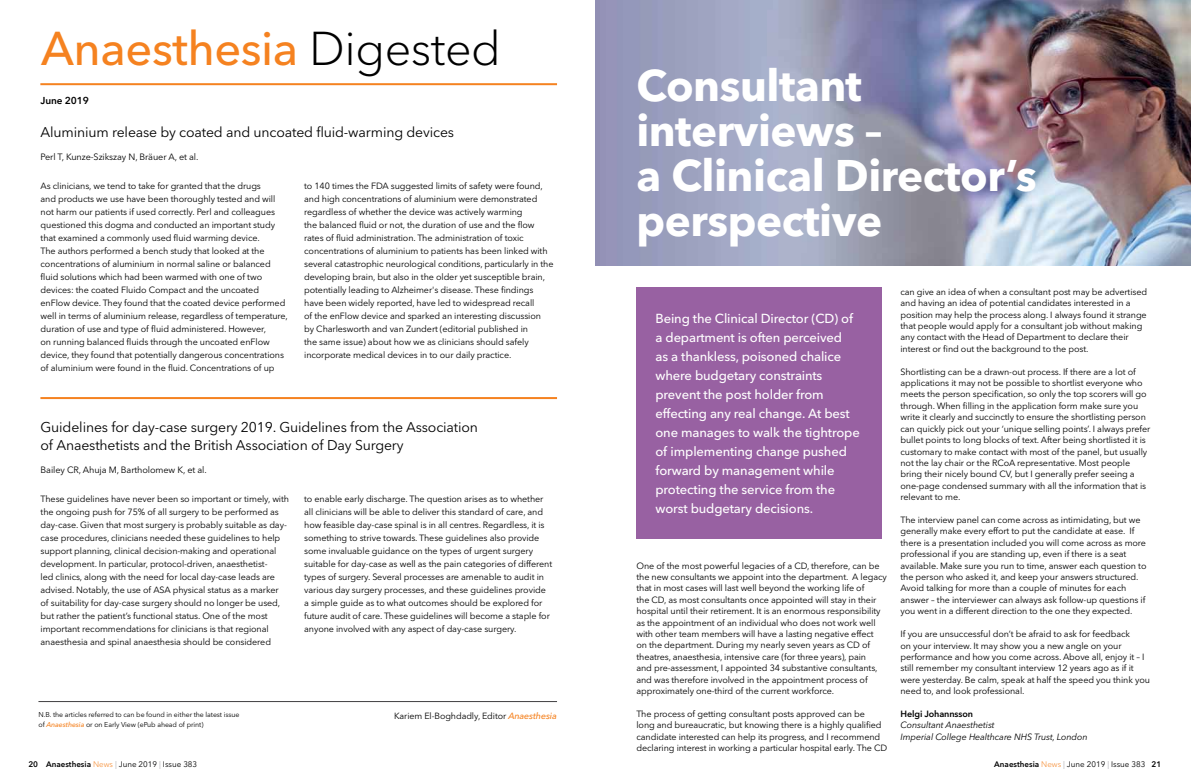
<style>
.page{position:relative;width:1191px;height:783px;background:#fff}
.page>*{position:absolute;margin:0;border:0;box-sizing:border-box;transform-origin:0 0}
.t1{font:500 47px "Avenir Next LT Pro";letter-spacing:-.01em;color:#f58220}
.t2{font:700 43.8px/45px "Avenir Next LT Pro";letter-spacing:-.01em;color:#fff}
.t3{font:14px/18px "Avenir Next LT Pro";letter-spacing:-.01em;color:#000}
.t4{font:500 13px/19px "Avenir Next LT Pro";letter-spacing:-.01em;color:#fff}
.t5{font:600 10px "Avenir Next LT Pro";letter-spacing:-.01em;color:#000}
.t6{font:9.1px "Avenir Next LT Pro";letter-spacing:-.01em;color:#000}
.t7{font:9px/13px "Avenir Next LT Pro";letter-spacing:-.01em;color:#000}
.t8{font:italic 9px/11.4px "Avenir Next LT Pro";letter-spacing:-.01em;color:#000}
.t9{font:600 9px "Avenir Next LT Pro";letter-spacing:-.01em;color:#000}
.t10{font:8.9px "Avenir Next LT Pro";letter-spacing:-.01em;color:#000}
.t11{font:8px "Avenir Next LT Pro";color:#000}
.t12{font:7px/10px "Avenir Next LT Pro";letter-spacing:-.01em;color:#000}
.s1{font-weight:300;color:#000}
.s2{font-weight:500;font-style:italic;color:#f58220}
.s3{font-weight:500;font-style:italic;font-size:9px;color:#f58220}
.s4{font-weight:600}
.s5{font-weight:300;color:#f58220}
.s6{color:#a7a9ac}
</style>
<div class="page">
<img style="left:595px;top:0;width:596px;height:265px">
<div style="left:636px;top:288px;width:246px;height:251px;background:#9861a2"></div>
<hr style="left:40px;top:83px;width:517px;height:2px;background:#f58220">
<hr style="left:38px;top:701px;width:519px;height:1px;background:#414042">
<hr style="left:40px;top:397px;width:517px;height:2px;background:#f58220">
<h1 class="t1" style="left:41px;top:20px;width:462px">Anaesthesia <span class="s1">Digested</span></h1>
<p class="t5" style="left:40px;top:94px;width:50px">June 2019</p>
<h3 class="t3" style="left:41px;top:123px;width:415px">Aluminium release by coated and uncoated fluid-warming devices</h3>
<p class="t6" style="left:41px;top:151px;width:159px">Perl T, Kunze-Szikszay N, Bräuer A, et al.</p>
<p class="t7" style="left:41px;top:179px;width:249px">As clinicians, we tend to take for granted that the drugs<br>and products we use have been thoroughly tested and will not harm our patients if used correctly. Perl and colleagues questioned this dogma and conducted an important study that examined a commonly used fluid warming device.<br>The authors performed a bench study that looked at the concentrations of aluminium in normal saline or balanced fluid solutions which had been warmed with one of two devices: the coated Fluido Compact and the uncoated enFlow device. They found that the coated device performed well in terms of aluminium release, regardless of temperature, duration of use and type of fluid administered. However,<br>on running balanced fluids through the uncoated enFlow device, they found that potentially dangerous concentrations of aluminium were found in the fluid. Concentrations of up</p>
<p class="t7" style="left:304px;top:179px;width:251px">to 140 times the FDA suggested limits of safety were found, and high concentrations of aluminium were demonstrated regardless of whether the device was actively warming<br>the balanced fluid or not, the duration of use and the flow rates of fluid administration. The administration of toxic concentrations of aluminium to patients has been linked with several catastrophic neurological conditions, particularly in the developing brain, but also in the older yet susceptible brain, potentially leading to Alzheimer's disease. These findings have been widely reported, have led to widespread recall<br>of the enFlow device and sparked an interesting discussion<br>by Charlesworth and van Zundert (editorial published in<br>the same issue) about how we as clinicians should safely incorporate medical devices in to our daily practice.</p>
<h3 class="t3" style="left:41px;top:418px;width:439px">Guidelines for day-case surgery 2019. Guidelines from the Association of Anaesthetists and the British Association of Day Surgery</h3>
<p class="t6" style="left:41px;top:464px;width:168px">Bailey CR, Ahuja M, Bartholomew K, et al.</p>
<p class="t7" style="left:41px;top:492px;width:250px">These guidelines have never been so important or timely, with the ongoing push for 75% of all surgery to be performed as day-case. Given that most surgery is probably suitable as day&shy;case procedures, clinicians needed these guidelines to help support planning, clinical decision-making and operational development. In particular, protocol-driven, anaesthetist-<br>led clinics, along with the need for local day-case leads are advised. Notably, the use of ASA physical status as a marker<br>of suitability for day-case surgery should no longer be used, but rather the patient’s functional status. One of the most important recommendations for clinicians is that regional anaesthesia and spinal anaesthesia should be considered</p>
<p class="t7" style="left:304px;top:492px;width:249px">to enable early discharge. The question arises as to whether all clinicians will be able to deliver this standard of care, and how feasible day-case spinal is in all centres. Regardless, it is something to strive towards. These guidelines also provide some invaluable guidance on the types of urgent surgery suitable for day-case as well as the pain categories of different types of surgery. Several processes are amenable to audit in various day surgery processes, and these guidelines provide a simple guide as to what outcomes should be explored for future audit of care. These guidelines will become a staple for anyone involved with any aspect of day-case surgery.</p>
<p class="t12" style="left:38px;top:709px;width:203px">N.B. the articles referred to can be found in either the latest issue of <span class="s2">Anaesthesia</span> or on Early View (ePub ahead of print)</p>
<p class="t10" style="left:394px;top:710px;width:164px">Kariem El-Boghdadly, Editor <span class="s3">Anaesthesia</span></p>
<h2 class="t2" style="left:636px;top:63px;width:402px">Consultant interviews –<br>a Clinical Director’s perspective</h2>
<p class="t4" style="left:655px;top:309px;width:206px">Being the Clinical Director (CD) of a department is often perceived<br>as a thankless, poisoned chalice where budgetary constraints prevent the post holder from effecting any real change. At best one manages to walk the tightrope of implementing change pushed forward by management while protecting the service from the worst budgetary decisions.</p>
<p class="t7" style="left:636px;top:559px;width:252px;line-height:11.4px">One of the most powerful legacies of a CD, therefore, can be the new consultants we appoint into the department. A legacy that in most cases will last well beyond the working life of<br>the CD, as most consultants once appointed will stay in their hospital until their retirement. It is an enormous responsibility as the appointment of an individual who does not work well with other team members will have a lasting negative effect<br>on the department. During my nearly seven years as CD of theatres, anaesthesia, intensive care (for three years), pain<br>and pre-assessment, I appointed 34 substantive consultants, and was therefore involved in the appointment process of approximately one-third of the current workforce.</p>
<p class="t7" style="left:636px;top:707px;width:252px;line-height:11.4px">The process of getting consultant posts approved can be<br>long and bureaucratic, but knowing there is a highly qualified candidate interested can help its progress, and I recommend declaring interest in working a particular hospital early. The CD</p>
<p class="t7" style="left:900px;top:286px;width:248px;line-height:11.4px">can give an idea of when a consultant post may be advertised and having an idea of potential candidates interested in a position may help the process along. I always found it strange that people would apply for a consultant job without making any contact with the Head of Department to declare their interest or find out the background to the post.</p>
<p class="t7" style="left:900px;top:366px;width:251px;line-height:11.4px">Shortlisting can be a drawn-out process. If there are a lot of applications it may not be possible to shortlist everyone who meets the person specification, so only the top scorers will go through. When filling in the application form make sure you write it clearly and succinctly to ensure the shortlisting person can quickly pick out your ‘unique selling points’. I always prefer bullet points to long blocks of text. After being shortlisted it is customary to make contact with most of the panel, but usually not the lay chair or the RCoA representative. Most people bring their nicely bound CV, but I generally prefer seeing a one-page condensed summary with all the information that is relevant to me.</p>
<p class="t7" style="left:900px;top:514px;width:247px;line-height:11.4px">The interview panel can come across as intimidating, but we generally make every effort to put the candidate at ease. If there is a presentation included you will come across as more professional if you are standing up, even if there is a seat available. Make sure you run to time, answer each question to the person who asked it, and keep your answers structured.<br>Avoid talking for more than a couple of minutes for each answer – the interviewer can always ask follow-up questions if you went in a different direction to the one they expected.</p>
<p class="t7" style="left:900px;top:628px;width:251px;line-height:11.4px">If you are unsuccessful don’t be afraid to ask for feedback<br>on your interview. It may show you a new angle on your performance and how you come across. Above all, enjoy it – I still remember my consultant interview 12 years ago as if it were yesterday. Be calm, speak at half the speed you think you need to, and look professional.</p>
<p class="t9" style="left:900px;top:708px;width:74px">Helgi Johannsson</p>
<p class="t8" style="left:900px;top:719px;width:189px">Consultant Anaesthetist<br>Imperial College Healthcare NHS Trust, London</p>
<p class="t11" style="left:28px;top:759px;width:170px"><span class="s4">20 Anaesthesia</span> <span class="s5">News</span> <span class="s6">|</span> June 2019 <span class="s6">|</span> Issue 383</p>
<p class="t11" style="left:994px;top:758px;width:168px"><span class="s4">Anaesthesia</span> <span class="s5">News</span> <span class="s6">|</span> June 2019 <span class="s6">|</span> Issue 383 <span class="s4">21</span></p>
</div>
